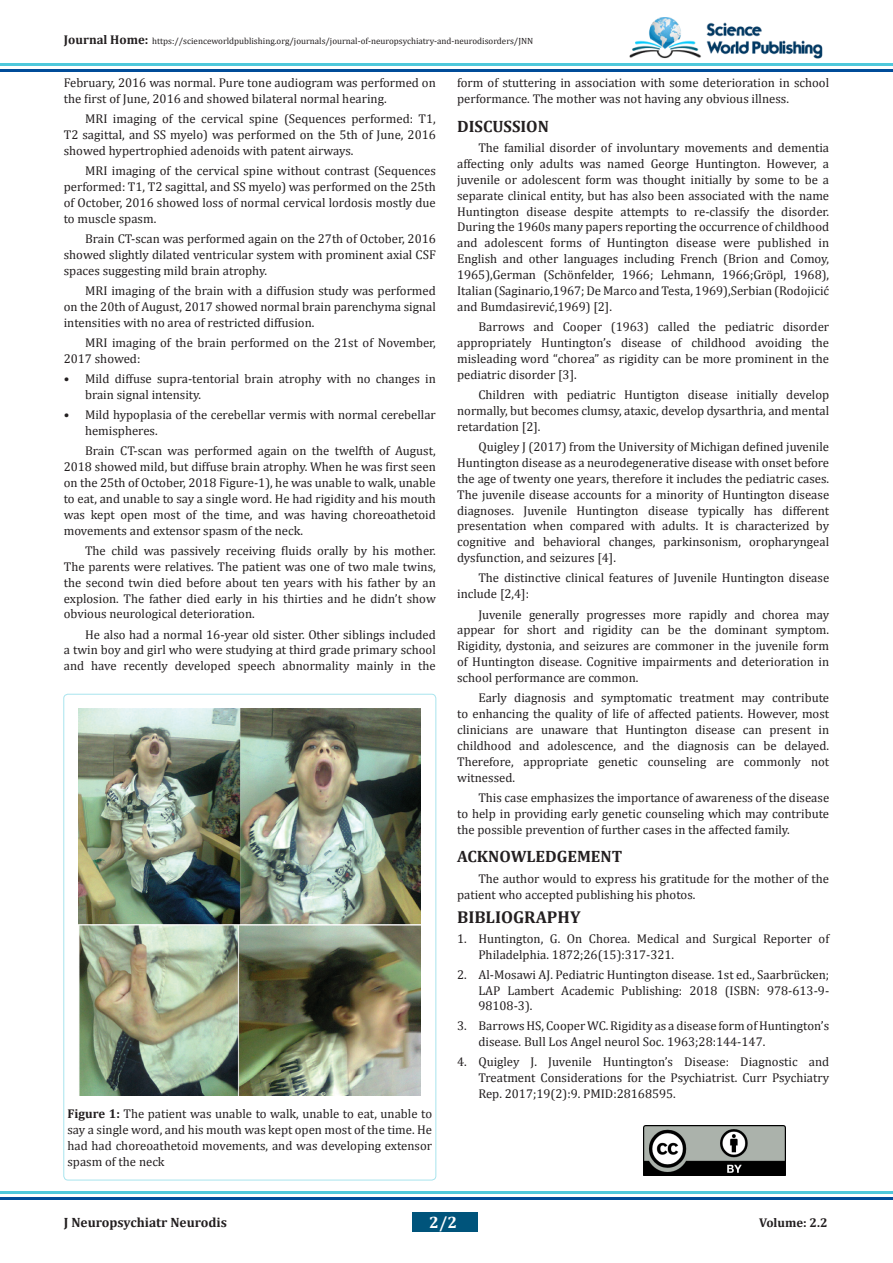
<style>
.page{position:relative;width:893px;height:1263px;background:#fff}
.page>*{position:absolute;margin:0;border:0;box-sizing:border-box;transform-origin:0 0}
.t1{font:700 17.25px "Cambria";color:#231f20}
.t2{font:700 16.5px "Cambria";color:#231f20}
.t3{font:700 16.5px "Cambria";color:#fff}
.t4{font:700 13.5px "Cambria";color:#231f20}
.t5{font:12.75px/15.9px "Cambria";color:#231f20;text-align:justify}
.t6{font:700 12.75px "Cambria";color:#231f20}
.t7{font:9px "Cambria";color:#231f20}
.s1{font-weight:700;font-size:12.75px}
.s2{font-weight:700}
</style>
<div class="page">
<div style="left:412px;top:1212px;width:66px;height:19px;background:#00547b"></div>
<img style="left:623px;top:17px;width:206px;height:47px">
<hr style="left:0;top:64px;width:893px;height:2px;background:#4fc8db">
<hr style="left:0;top:70px;width:893px;height:2px;background:#004c99">
<hr style="left:0;top:1192px;width:893px;height:2px;background:#4fc8db">
<hr style="left:0;top:1198px;width:893px;height:2px;background:#004c99">
<img style="left:79px;top:709px;width:342px;height:386px">
<img style="left:643px;top:1126px;width:143px;height:50px">
<p class="t7" style="left:64px;top:35px;width:471px"><span class="s1">Journal Home:</span> https://scienceworldpublishing.org/journals/journal-of-neuropsychiatry-and-neurodisorders/JNN</p>
<p class="t5" style="left:64px;top:75px;width:374px">February, 2016 was normal. Pure tone audiogram was performed on the first of June, 2016 and showed bilateral normal hearing.</p>
<p class="t5" style="left:64px;top:111px;width:374px;text-indent:21px">MRI imaging of the cervical spine (Sequences performed: T1, T2 sagittal, and SS myelo) was performed on the 5th of June, 2016 showed hypertrophied adenoids with patent airways.</p>
<p class="t5" style="left:64px;top:163px;width:374px;text-indent:21px">MRI imaging of the cervical spine without contrast (Sequences performed: T1, T2 sagittal, and SS myelo) was performed on the 25th of October, 2016 showed loss of normal cervical lordosis mostly due to muscle spasm.</p>
<p class="t5" style="left:64px;top:231px;width:374px;text-indent:21px">Brain CT-scan was performed again on the 27th of October, 2016 showed slightly dilated ventricular system with prominent axial CSF spaces suggesting mild brain atrophy.</p>
<p class="t5" style="left:64px;top:283px;width:374px;text-indent:21px">MRI imaging of the brain with a diffusion study was performed on the 20th of August, 2017 showed normal brain parenchyma signal intensities with no area of restricted diffusion.</p>
<p class="t5" style="left:64px;top:335px;width:374px;text-indent:21px">MRI imaging of the brain performed on the 21st of November,<br>2017 showed:</p>
<p class="t5" style="left:85px;top:371px;width:352px;text-indent:-21px">• Mild diffuse supra-tentorial brain atrophy with no changes in brain signal intensity.</p>
<p class="t5" style="left:85px;top:407px;width:352px;text-indent:-21px">• Mild hypoplasia of the cerebellar vermis with normal cerebellar hemispheres.</p>
<p class="t5" style="left:64px;top:443px;width:374px;text-indent:21px">Brain CT-scan was performed again on the twelfth of August, 2018 showed mild, but diffuse brain atrophy. When he was first seen on the 25th of October, 2018 Figure-1), he was unable to walk, unable to eat, and unable to say a single word. He had rigidity and his mouth was kept open most of the time, and was having choreoathetoid movements and extensor spasm of the neck.</p>
<p class="t5" style="left:64px;top:542px;width:374px;text-indent:21px">The child was passively receiving fluids orally by his mother.<br>The parents were relatives. The patient was one of two male twins, the second twin died before about ten years with his father by an explosion. The father died early in his thirties and he didn’t show obvious neurological deterioration.</p>
<p class="t5" style="left:64px;top:626px;width:374px;text-indent:21px">He also had a normal 16-year old sister. Other siblings included a twin boy and girl who were studying at third grade primary school and have recently developed speech abnormality mainly in the</p>
<p class="t5" style="left:68px;top:1105px;width:366px"><span class="s2">Figure 1:</span> The patient was unable to walk, unable to eat, unable to say a single word, and his mouth was kept open most of the time. He had had choreoathetoid movements, and was developing extensor spasm of the neck</p>
<p class="t5" style="left:457px;top:75px;width:374px">form of stuttering in association with some deterioration in school performance. The mother was not having any obvious illness.</p>
<p class="t2" style="left:457px;top:115px;width:93px">DISCUSSION</p>
<p class="t5" style="left:457px;top:140px;width:374px;text-indent:21px">The familial disorder of involuntary movements and dementia affecting only adults was named George Huntington. However, a juvenile or adolescent form was thought initially by some to be a separate clinical entity, but has also been associated with the name Huntington disease despite attempts to re-classify the disorder.<br>During the 1960s many papers reporting the occurrence of childhood and adolescent forms of Huntington disease were published in English and other languages including French (Brion and Comoy, 1965),German (Schönfelder, 1966; Lehmann, 1966;Gröpl, 1968), Italian (Saginario,1967; De Marco and Testa, 1969),Serbian (Rodojicić and Bumdasirević,1969) [2].</p>
<p class="t5" style="left:457px;top:319px;width:374px;text-indent:21px">Barrows and Cooper (1963) called the pediatric disorder appropriately Huntington’s disease of childhood avoiding the misleading word “chorea” as rigidity can be more prominent in the pediatric disorder [3].</p>
<p class="t5" style="left:457px;top:387px;width:374px;text-indent:21px">Children with pediatric Huntigton disease initially develop normally, but becomes clumsy, ataxic, develop dysarthria, and mental retardation [2].</p>
<p class="t5" style="left:457px;top:439px;width:374px;text-indent:21px">Quigley J (2017) from the University of Michigan defined juvenile Huntington disease as a neurodegenerative disease with onset before the age of twenty one years, therefore it includes the pediatric cases.<br>The juvenile disease accounts for a minority of Huntington disease diagnoses. Juvenile Huntington disease typically has different presentation when compared with adults. It is characterized by cognitive and behavioral changes, parkinsonism, oropharyngeal dysfunction, and seizures [4].</p>
<p class="t5" style="left:457px;top:570px;width:374px;text-indent:21px">The distinctive clinical features of Juvenile Huntington disease include [2,4]:</p>
<p class="t5" style="left:457px;top:606px;width:374px;text-indent:21px">Juvenile generally progresses more rapidly and chorea may appear for short and rigidity can be the dominant symptom.<br>Rigidity, dystonia, and seizures are commoner in the juvenile form of Huntington disease. Cognitive impairments and deterioration in school performance are common.</p>
<p class="t5" style="left:457px;top:690px;width:374px;text-indent:21px">Early diagnosis and symptomatic treatment may contribute to enhancing the quality of life of affected patients. However, most clinicians are unaware that Huntington disease can present in childhood and adolescence, and the diagnosis can be delayed.<br>Therefore, appropriate genetic counseling are commonly not witnessed.</p>
<p class="t5" style="left:457px;top:789px;width:374px;text-indent:21px">This case emphasizes the importance of awareness of the disease to help in providing early genetic counseling which may contribute the possible prevention of further cases in the affected family.</p>
<p class="t2" style="left:457px;top:845px;width:167px">ACKNOWLEDGEMENT</p>
<p class="t5" style="left:457px;top:870px;width:374px;text-indent:21px">The author would to express his gratitude for the mother of the patient who accepted publishing his photos.</p>
<p class="t1" style="left:457px;top:905px;width:125px">BIBLIOGRAPHY</p>
<p class="t5" style="left:478px;top:931px;width:352px;text-indent:-21px">1. Huntington, G. On Chorea. Medical and Surgical Reporter of<br>Philadelphia. 1872;26(15):317-321.</p>
<p class="t5" style="left:478px;top:966px;width:352px;text-indent:-21px">2. Al-Mosawi AJ. Pediatric Huntington disease. 1st ed., Saarbrücken; LAP Lambert Academic Publishing: 2018 (ISBN: 978-613-9- 98108-3).</p>
<p class="t5" style="left:478px;top:1018px;width:352px;text-indent:-21px">3. Barrows HS, Cooper WC. Rigidity as a disease form of Huntington’s disease. Bull Los Angel neurol Soc. 1963;28:144-147.</p>
<p class="t5" style="left:478px;top:1054px;width:352px;text-indent:-21px">4. Quigley J. Juvenile Huntington’s Disease: Diagnostic and Treatment Considerations for the Psychiatrist. Curr Psychiatry Rep. 2017;19(2):9. PMID:28168595.</p>
<p class="t3" style="left:429px;top:1211px;width:29px">2/2</p>
<p class="t4" style="left:64px;top:1213px;width:165px">J Neuropsychiatr Neurodis</p>
<p class="t6" style="left:759px;top:1213px;width:70px">Volume: 2.2</p>
</div>
